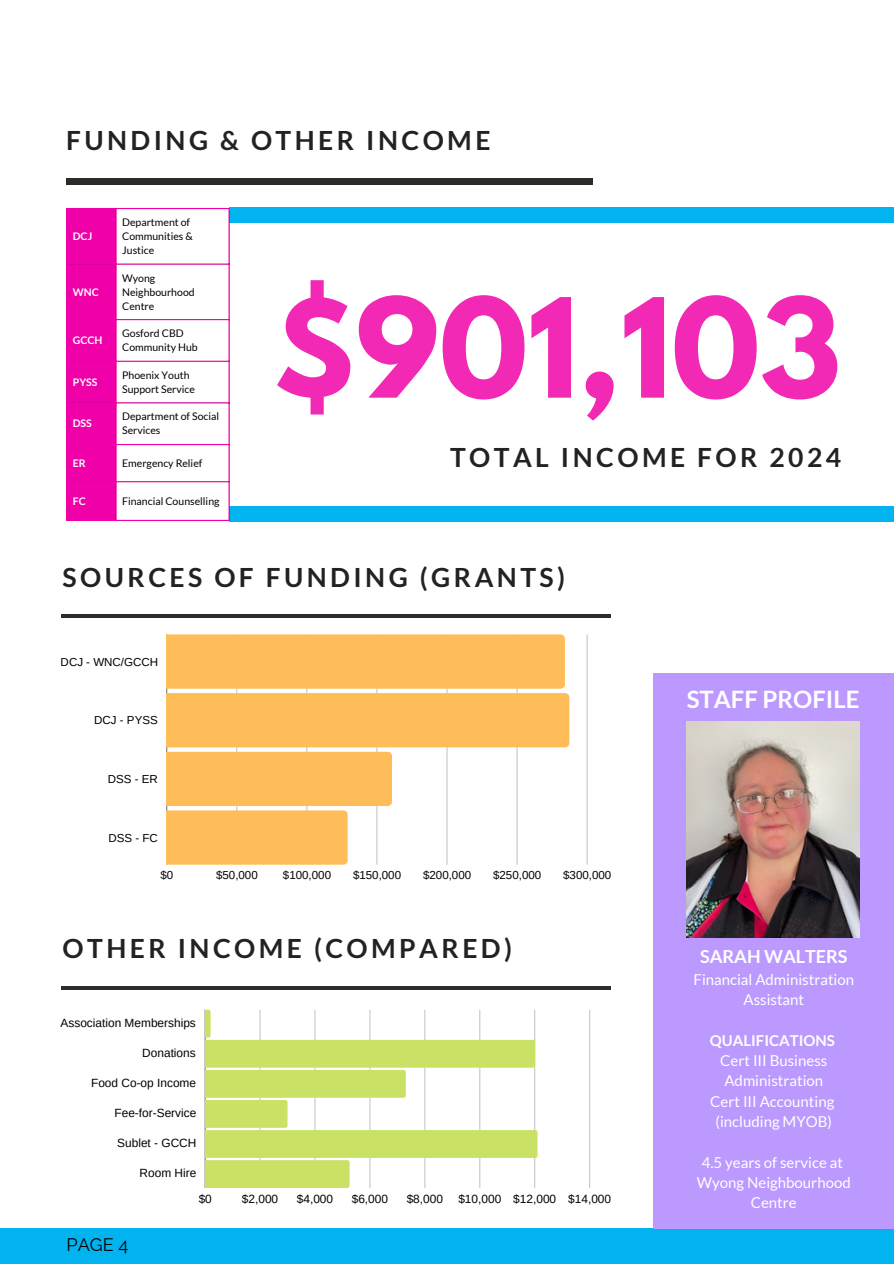
<style>
.page{position:relative;width:894px;height:1264px;background:#fff}
.page>*{position:absolute;margin:0;border:0;box-sizing:border-box;transform-origin:0 0}
.t1{font:700 121.95px "League Spartan";color:#f000a8}
.t2{font:700 26.4px "Lato";letter-spacing:.13em;color:#222}
.t3{font:700 24px "Lato";color:#fff}
.t4{font:700 18px "Lato";color:#fff}
.t5{font:18px "Raleway";color:#000}
.t6{font:15px/20.2px "Lato";color:#fff;text-align:center}
.t7{font:700 15px "Lato";color:#fff}
.t8{font:11.85px "Arimo";color:#000}
.t9{font:11.55px "Arimo";color:#000}
.t10{font:10.5px/14px "Lato";color:#000}
.t11{font:700 10.5px "Lato";color:#fff}
</style>
<div class="page">
<div style="left:66px;top:178px;width:526px;height:6px;background:#2c2c29"></div>
<div style="left:0;top:1227px;width:893px;height:36px;background:#01b4f0"></div>
<div style="left:229px;top:506px;width:664px;height:15px;background:#01b4f0"></div>
<div style="left:229px;top:208px;width:664px;height:15px;background:#01b4f0"></div>
<hr style="left:62px;top:614px;width:548px;height:3px;background:#2c2c29">
<hr style="left:166px;top:634px;width:1px;height:230px;background:#000;opacity:.6">
<hr style="left:586px;top:634px;width:1px;height:230px;background:#e7e7e7">
<svg style="left:167px;top:634px;width:402px;height:230px"></svg>
<hr style="left:589px;top:1009px;width:1px;height:178px;background:#ccc">
<svg style="left:205px;top:1009px;width:332px;height:178px"></svg>
<div style="left:67px;top:209px;width:48px;height:311px;background:#f000a8"></div>
<hr style="left:66px;top:209px;width:1px;height:311px;background:#f000a8">
<hr style="left:115px;top:209px;width:1px;height:311px;background:#f000a8">
<hr style="left:228px;top:209px;width:1px;height:311px;background:#f000a8">
<hr style="left:66px;top:208px;width:163px;height:1px;background:#f000a8">
<hr style="left:66px;top:263px;width:163px;height:2px;background:#f000a8">
<hr style="left:66px;top:319px;width:163px;height:1px;background:#f000a8">
<hr style="left:66px;top:361px;width:163px;height:1px;background:#f000a8">
<hr style="left:66px;top:402px;width:163px;height:1px;background:#f000a8">
<hr style="left:66px;top:444px;width:163px;height:1px;background:#f000a8">
<hr style="left:66px;top:481px;width:163px;height:1px;background:#f000a8">
<hr style="left:66px;top:520px;width:163px;height:1px;background:#f000a8">
<hr style="left:62px;top:986px;width:548px;height:3px;background:#2c2c29">
<div style="left:652px;top:673px;width:241px;height:554px;background:#b9f"></div>
<img style="left:686px;top:721px;width:173px;height:216px">
<p class="t2" style="left:66px;top:124px;width:426px">FUNDING &amp; OTHER INCOME</p>
<h2 class="t11" style="left:73px;top:230px;width:21px">DCJ</h2>
<p class="t11" style="left:73px;top:285px;width:27px">WNC</p>
<p class="t10" style="left:122px;top:215px;width:72px">Department of<br>Communities &amp;<br>Justice</p>
<p class="t10" style="left:122px;top:270px;width:74px">Wyong<br>Neighbourhood<br>Centre</p>
<p class="t11" style="left:73px;top:334px;width:31px">GCCH</p>
<p class="t10" style="left:122px;top:326px;width:77px">Gosford CBD<br>Community Hub</p>
<p class="t11" style="left:73px;top:375px;width:26px">PYSS</p>
<p class="t10" style="left:122px;top:368px;width:74px">Phoenix Youth<br>Support Service</p>
<p class="t11" style="left:73px;top:417px;width:21px">DSS</p>
<p class="t10" style="left:122px;top:409px;width:98px">Department of Social<br>Services</p>
<p class="t11" style="left:73px;top:456px;width:14px">ER</p>
<p class="t10" style="left:122px;top:455px;width:82px">Emergency Relief</p>
<p class="t11" style="left:73px;top:494px;width:14px">FC</p>
<p class="t10" style="left:122px;top:493px;width:99px">Financial Counselling</p>
<h1 class="t1" style="left:273px;top:288px;width:569px">$901,103</h1>
<p class="t2" style="left:450px;top:441px;width:392px">TOTAL INCOME FOR 2024</p>
<p class="t2" style="left:63px;top:560px;width:504px">SOURCES OF FUNDING (GRANTS)</p>
<p class="t9" style="left:61px;top:655px;width:99px">DCJ - WNC/GCCH</p>
<p class="t9" style="left:94px;top:714px;width:65px">DCJ - PYSS</p>
<p class="t9" style="left:108px;top:772px;width:52px">DSS - ER</p>
<p class="t9" style="left:108px;top:831px;width:51px">DSS - FC</p>
<p class="t9" style="left:160px;top:869px;width:14px">$0</p>
<p class="t9" style="left:216px;top:869px;width:43px">$50,000</p>
<p class="t9" style="left:283px;top:869px;width:50px">$100,000</p>
<p class="t9" style="left:353px;top:869px;width:50px">$150,000</p>
<p class="t9" style="left:423px;top:869px;width:50px">$200,000</p>
<p class="t9" style="left:493px;top:869px;width:50px">$250,000</p>
<p class="t9" style="left:563px;top:869px;width:50px">$300,000</p>
<h2 class="t2" style="left:63px;top:932px;width:451px">OTHER INCOME (COMPARED)</h2>
<p class="t8" style="left:61px;top:1016px;width:137px">Association Memberships</p>
<p class="t8" style="left:142px;top:1046px;width:55px">Donations</p>
<p class="t8" style="left:91px;top:1076px;width:106px">Food Co-op Income</p>
<p class="t8" style="left:114px;top:1106px;width:83px">Fee-for-Service</p>
<p class="t8" style="left:117px;top:1136px;width:81px">Sublet - GCCH</p>
<p class="t8" style="left:139px;top:1166px;width:58px">Room Hire</p>
<h1 class="t5" style="left:66px;top:1234px;width:63px">PAGE 4</h1>
<p class="t8" style="left:199px;top:1192px;width:15px">$0</p>
<p class="t8" style="left:242px;top:1192px;width:38px">$2,000</p>
<p class="t8" style="left:297px;top:1192px;width:38px">$4,000</p>
<p class="t8" style="left:351px;top:1192px;width:38px">$6,000</p>
<p class="t8" style="left:406px;top:1192px;width:38px">$8,000</p>
<p class="t8" style="left:458px;top:1192px;width:154px">$10,000 $12,000 $14,000</p>
<h2 class="t3" style="left:686px;top:684px;width:174px">STAFF PROFILE</h2>
<h3 class="t4" style="left:699px;top:944px;width:149px">SARAH WALTERS</h3>
<h3 class="t6" style="left:693px;top:969px;width:162px">Financial Administration<br>Assistant</h3>
<h3 class="t7" style="left:709px;top:1031px;width:126px">QUALIFICATIONS</h3>
<h3 class="t6" style="left:710px;top:1050px;width:126px">Cert III Business<br>Administration<br>Cert III Accounting (including MYOB)</h3>
<h3 class="t6" style="left:696px;top:1151px;width:155px">4.5 years of service at<br>Wyong Neighbourhood<br>Centre</h3>
</div>
